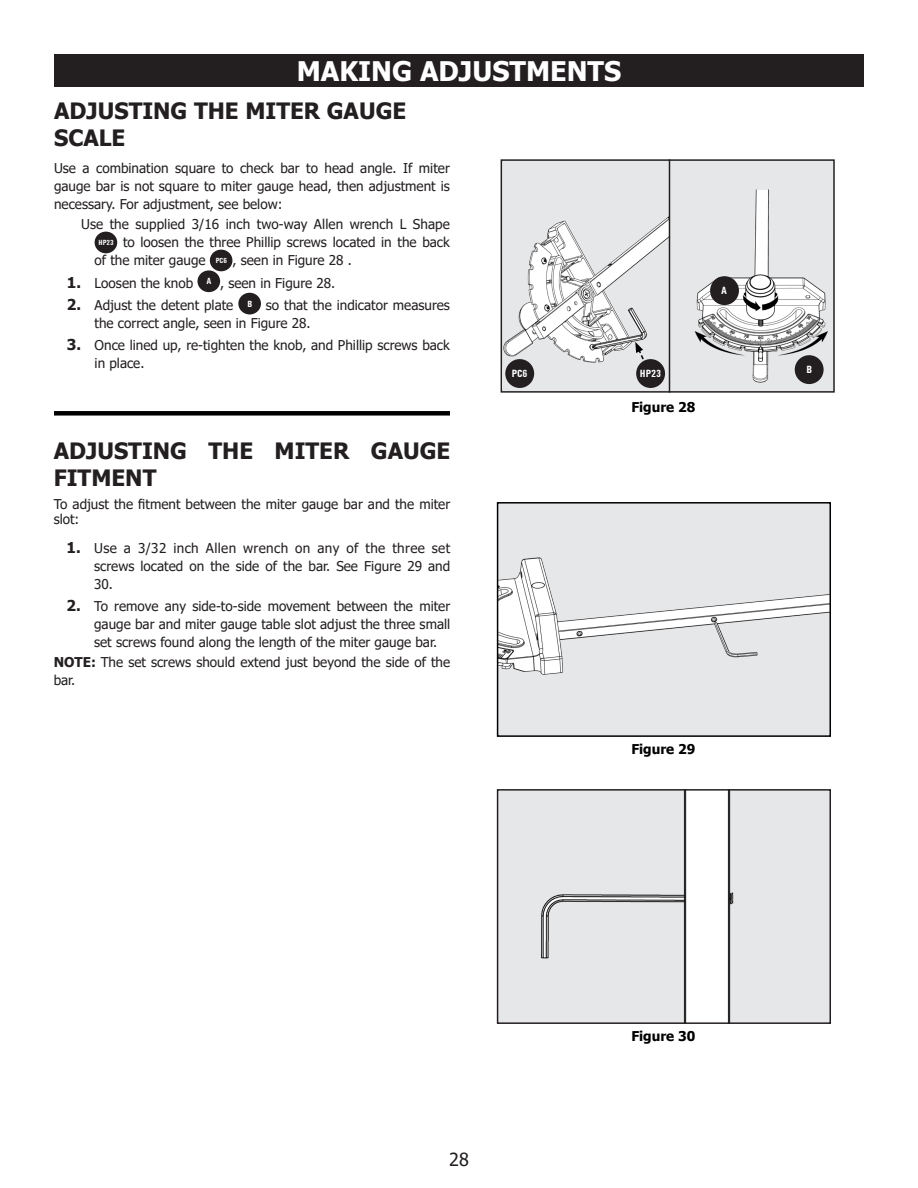
<style>
.page{position:relative;width:918px;height:1188px;background:#fff}
.page>*{position:absolute;margin:0;border:0;box-sizing:border-box;transform-origin:0 0}
.t1{font:700 27px "Tahoma";color:#fff}
.t2{font:700 22.5px/27px "Tahoma";color:#231f20}
.t3{font:18px "Tahoma";color:#231f20}
.t4{font:13.5px/18px "Tahoma";color:#231f20}
.t5{font:700 13.5px "Tahoma";color:#000}
.Table_of_Contents{font:700 condensed 10.5px "Univers";color:#fff}
.Table_of_Contents-2{font:700 condensed 9px "Univers";color:#fff}
.Table_of_Contents-3{font:700 condensed 7.5px "Univers";color:#fff}
.s1{font-weight:700;font-size:15px}
.s2{font-weight:700}
</style>
<div class="page">
<img style="left:504px;top:162px;width:328px;height:228px">
<div style="left:501px;top:159px;width:334px;height:234px;border:2px solid #231f20"></div>
<div style="left:498px;top:503px;width:332px;height:233px;background:#e6e7e9"></div>
<img style="left:500px;top:557px;width:328px;height:118px">
<div style="left:497px;top:502px;width:334px;height:235px;border:2px solid #000"></div>
<div style="left:503px;top:368px;width:20px;height:20px;background:#e6e7e9"></div>
<div style="left:498px;top:790px;width:332px;height:233px;background:#e6e7e9"></div>
<img style="left:541px;top:792px;width:193px;height:229px">
<div style="left:497px;top:789px;width:334px;height:235px;border:2px solid #231f20"></div>
<div style="left:505px;top:359px;width:29px;height:29px;background:#231f20;border-radius:50%"></div>
<div style="left:636px;top:359px;width:29px;height:29px;background:#231f20;border-radius:50%"></div>
<div style="left:710px;top:276px;width:29px;height:29px;background:#231f20;border-radius:50%"></div>
<div style="left:795px;top:355px;width:29px;height:29px;background:#231f20;border-radius:50%"></div>
<div style="left:95px;top:232px;width:22px;height:21px;background:#231f20;border-radius:50%"></div>
<div style="left:210px;top:250px;width:22px;height:21px;background:#231f20;border-radius:50%"></div>
<div style="left:197px;top:270px;width:23px;height:22px;background:#231f20;border-radius:50%"></div>
<div style="left:238px;top:293px;width:23px;height:21px;background:#231f20;border-radius:50%"></div>
<div style="left:54px;top:54px;width:810px;height:32px;background:#231f20"></div>
<hr style="left:669px;top:159px;width:1px;height:234px;background:#231f20">
<div style="left:54px;top:411px;width:396px;height:5px;background:#000"></div>
<svg style="left:635px;top:342px;width:10px;height:19px"></svg>
<p class="t1" style="left:297px;top:52px;width:326px">MAKING ADJUSTMENTS</p>
<p class="t2" style="left:54px;top:98px;width:354px">ADJUSTING THE MITER GAUGE<br>SCALE</p>
<p class="t4" style="left:54px;top:160px;width:397px;text-align:justify">Use a combination square to check bar to head angle. If miter gauge bar is not square to miter gauge head, then adjustment is necessary. For adjustment, see below:</p>
<p class="t4" style="left:81px;top:216px;width:370px">Use the supplied 3/16 inch two-way Allen wrench L Shape</p>
<p class="Table_of_Contents-3" style="left:99px;top:238px;width:17px">HP23</p>
<p class="t4" style="left:95px;top:234px;width:357px;text-indent:28px">to loosen the three Phillip screws located in the back of the miter gauge</p>
<p class="Table_of_Contents-3" style="left:216px;top:256px;width:13px">PC6</p>
<p class="t4" style="left:233px;top:252px;width:121px">, seen in Figure 28 .</p>
<p class="t4" style="left:67px;top:274px;width:128px"><span class="s1">1.</span> Loosen the knob</p>
<p class="Table_of_Contents-2" style="left:207px;top:276px;width:6px">A</p>
<p class="t4" style="left:220px;top:274px;width:117px">, seen in Figure 28.</p>
<p class="t4" style="left:67px;top:297px;width:168px"><span class="s1">2.</span> Adjust the detent plate</p>
<p class="Table_of_Contents-2" style="left:247px;top:298px;width:6px">B</p>
<p class="t4" style="left:95px;top:297px;width:357px;text-indent:171px">so that the indicator measures the correct angle, seen in Figure 28.</p>
<p class="t4" style="left:95px;top:337px;width:357px;text-indent:-28px"><span class="s1">3.</span> Once lined up, re-tighten the knob, and Phillip screws back in place.</p>
<p class="t2" style="left:54px;top:438px;width:398px">ADJUSTING THE MITER GAUGE<br>FITMENT</p>
<p class="t4" style="left:54px;top:497px;width:398px;line-height:15px">To adjust the fitment between the miter gauge bar and the miter slot:</p>
<p class="t4" style="left:94px;top:540px;width:358px;text-align:justify;text-indent:-28px"><span class="s1">1.</span> Use a 3/32 inch Allen wrench on any of the three set screws located on the side of the bar. See Figure 29 and 30.</p>
<p class="t4" style="left:94px;top:598px;width:358px;text-align:justify;text-indent:-28px"><span class="s1">2.</span> To remove any side-to-side movement between the miter gauge bar and miter gauge table slot adjust the three small set screws found along the length of the miter gauge bar.</p>
<p class="t4" style="left:54px;top:654px;width:398px"><span class="s2">NOTE:</span> The set screws should extend just beyond the side of the bar.</p>
<p class="Table_of_Contents" style="left:512px;top:367px;width:17px">PC6</p>
<p class="Table_of_Contents" style="left:640px;top:367px;width:23px">HP23</p>
<p class="t5" style="left:631px;top:398px;width:66px">Figure 28</p>
<p class="t5" style="left:631px;top:740px;width:66px">Figure 29</p>
<p class="Table_of_Contents" style="left:721px;top:284px;width:7px">A</p>
<p class="Table_of_Contents" style="left:806px;top:363px;width:7px">B</p>
<h3 class="t3" style="left:449px;top:1147px;width:21px">28</h3>
<p class="t5" style="left:631px;top:1027px;width:66px">Figure 30</p>
</div>
